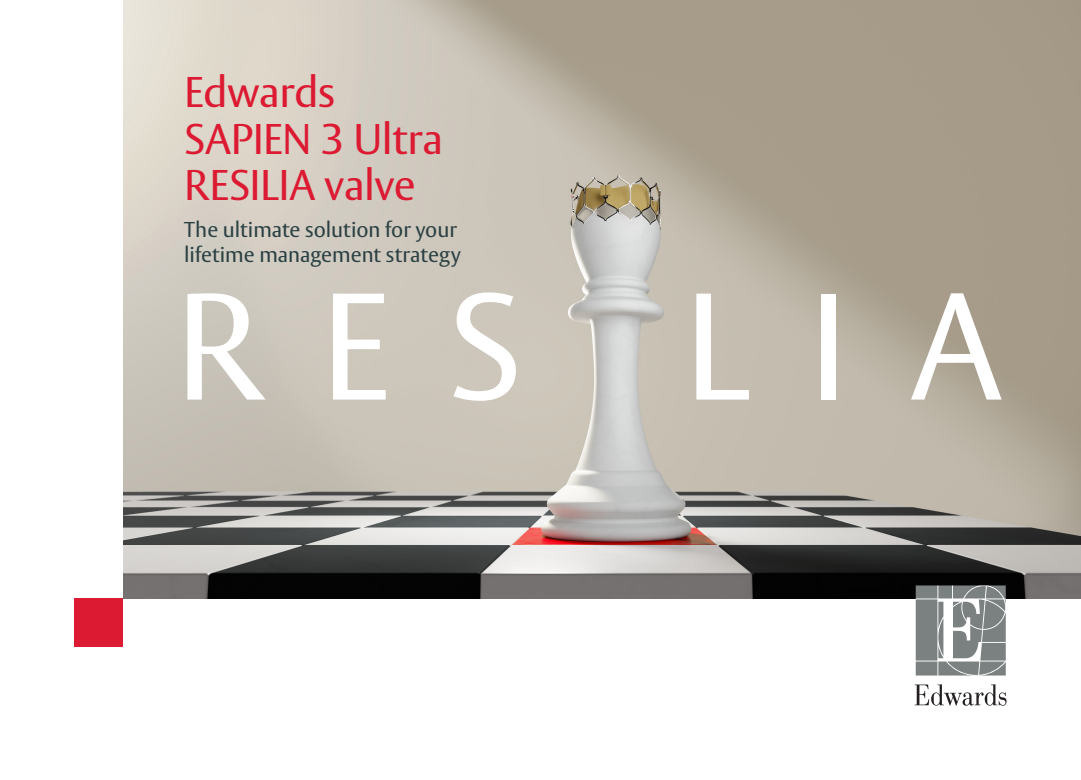
<style>
.page{position:relative;width:1081px;height:780px;background:#fff}
.page>*{position:absolute;margin:0;border:0;box-sizing:border-box;transform-origin:0 0}
.Body_Text_10_13{font:150px "Vesta Std";letter-spacing:.39em;color:#fff}
.Body_Text_10_13-2{font:42.5px/46.2px "Vesta Std";letter-spacing:-.01em;color:#dc1a32}
.Body_Text_10_13-3{font:21.25px/25px "Vesta Std";color:#2b4144}
</style>
<div class="page">
<img style="left:123px;top:0;width:958px;height:598px">
<div style="left:74px;top:598px;width:49px;height:49px;background:#dc1a32"></div>
<svg style="left:915px;top:585px;width:90px;height:90px;background:#959999"></svg>
<svg style="left:915px;top:684px;width:91px;height:21px"></svg>
<p class="Body_Text_10_13-2" style="left:184px;top:69px;width:260px">Edwards<br>SAPIEN 3 Ultra<br>RESILIA valve</p>
<p class="Body_Text_10_13-3" style="left:184px;top:217px;width:278px">The ultimate solution for your lifetime management strategy</p>
<p class="Body_Text_10_13" style="left:175px;top:259px;width:829px">RES LIA</p>
</div>
